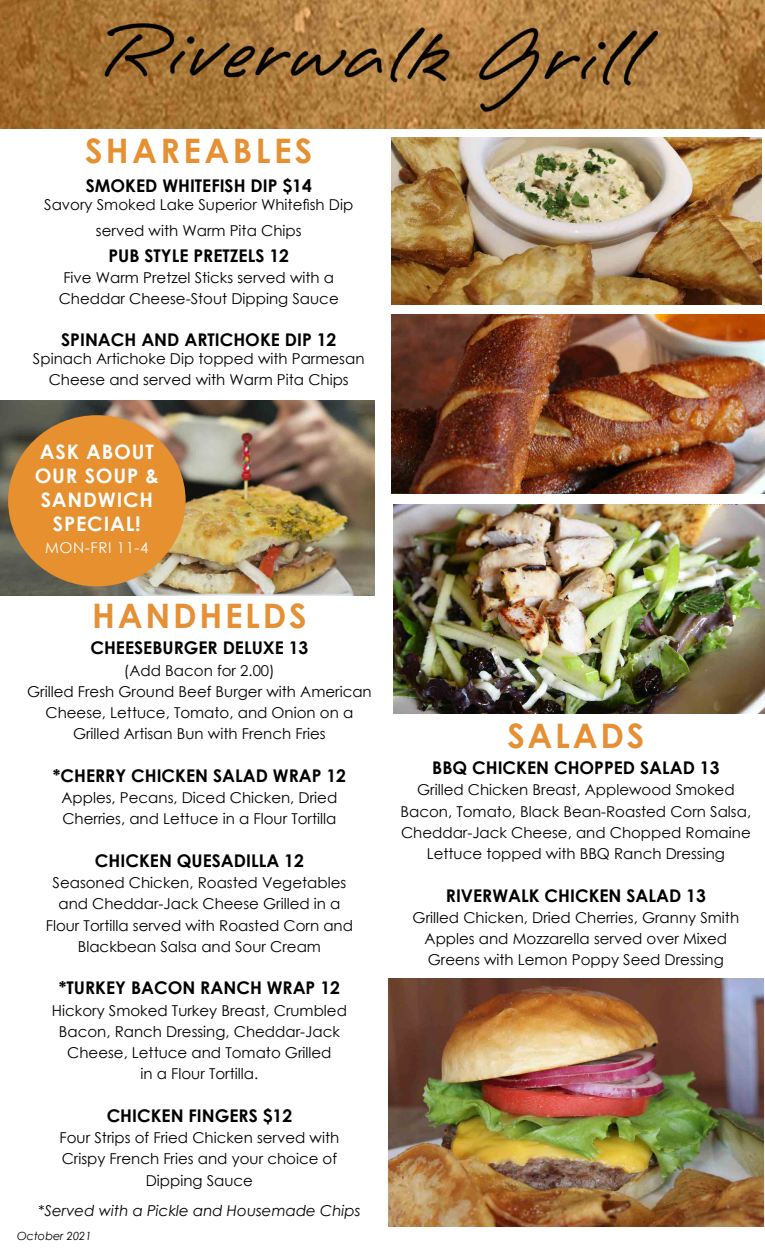
<style>
.page{position:relative;width:765px;height:1260px;background:#fff}
.page>*{position:absolute;margin:0;border:0;box-sizing:border-box;transform-origin:0 0}
.t1{font:700 33.75px "Century Gothic";letter-spacing:.08em;color:#e69036}
.t2{font:700 33.75px "Century Gothic";letter-spacing:.1em;color:#e69031}
.t3{font:700 20px/24px "Century Gothic";letter-spacing:.04em;color:#fff;text-align:center}
.t4{font:700 17.5px "Century Gothic";color:#000}
.t5{font:15px/21.2px "Century Gothic";color:#000;text-align:center}
.t6{font:italic 15px "Century Gothic";color:#000}
.t7{font:15px "Century Gothic";letter-spacing:.04em;color:#fff}
.t8{font:italic 11.25px "Century Gothic";color:#000}
</style>
<div class="page">
<img style="left:0;top:1px;width:765px;height:128px">
<img style="left:392px;top:315px;width:373px;height:179px">
<img style="left:393px;top:504px;width:372px;height:210px">
<img style="left:389px;top:979px;width:374px;height:247px">
<img style="left:391px;top:138px;width:371px;height:166px">
<img style="left:0;top:400px;width:375px;height:195px">
<div style="left:8px;top:415px;width:178px;height:171px;background:#e6902f;border-radius:50%"></div>
<h1 class="t2" style="left:85px;top:125px;width:229px">SHAREABLES</h1>
<p class="t4" style="left:86px;top:172px;width:228px">SMOKED WHITEFISH DIP $14</p>
<p class="t5" style="left:44px;top:191px;width:311px;line-height:26px">Savory Smoked Lake Superior Whitefish Dip served with Warm Pita Chips</p>
<p class="t4" style="left:108px;top:242px;width:182px">PUB STYLE PRETZELS 12</p>
<p class="t5" style="left:59px;top:266px;width:282px">Five Warm Pretzel Sticks served with a<br>Cheddar Cheese-Stout Dipping Sauce</p>
<p class="t4" style="left:61px;top:326px;width:277px">SPINACH AND ARTICHOKE DIP 12</p>
<p class="t5" style="left:33px;top:347px;width:333px">Spinach Artichoke Dip topped with Parmesan<br>Cheese and served with Warm Pita Chips</p>
<h2 class="t3" style="left:35px;top:438px;width:126px">ASK ABOUT<br>OUR SOUP &amp;<br>SANDWICH<br>SPECIAL!</h2>
<p class="t7" style="left:45px;top:537px;width:105px">MON-FRI 11-4</p>
<h1 class="t1" style="left:92px;top:590px;width:216px">HANDHELDS</h1>
<p class="t4" style="left:90px;top:635px;width:220px">CHEESEBURGER DELUXE 13</p>
<p class="t5" style="left:27px;top:659px;width:346px">(Add Bacon for 2.00)<br>Grilled Fresh Ground Beef Burger with American Cheese, Lettuce, Tomato, and Onion on a Grilled Artisan Bun with French Fries</p>
<p class="t4" style="left:53px;top:762px;width:295px">*CHERRY CHICKEN SALAD WRAP 12</p>
<p class="t5" style="left:62px;top:787px;width:277px;text-align:left">Apples, Pecans, Diced Chicken, Dried<br>Cherries, and Lettuce in a Flour Tortilla</p>
<p class="t4" style="left:95px;top:847px;width:210px">CHICKEN QUESADILLA 12</p>
<p class="t5" style="left:46px;top:872px;width:309px">Seasoned Chicken, Roasted Vegetables and Cheddar-Jack Cheese Grilled in a Flour Tortilla served with Roasted Corn and Blackbean Salsa and Sour Cream</p>
<p class="t4" style="left:59px;top:975px;width:283px">*TURKEY BACON RANCH WRAP 12</p>
<p class="t5" style="left:52px;top:999px;width:297px">Hickory Smoked Turkey Breast, Crumbled Bacon, Ranch Dressing, Cheddar-Jack Cheese, Lettuce and Tomato Grilled<br>in a Flour Tortilla.</p>
<p class="t4" style="left:107px;top:1102px;width:187px">CHICKEN FINGERS $12</p>
<p class="t5" style="left:60px;top:1127px;width:281px">Four Strips of Fried Chicken served with<br>Crispy French Fries and your choice of<br>Dipping Sauce</p>
<p class="t6" style="left:38px;top:1200px;width:324px">*Served with a Pickle and Housemade Chips</p>
<p class="t8" style="left:17px;top:1228px;width:76px">October 2021</p>
<h1 class="t1" style="left:507px;top:710px;width:139px">SALADS</h1>
<p class="t4" style="left:432px;top:754px;width:289px">BBQ CHICKEN CHOPPED SALAD 13</p>
<p class="t5" style="left:401px;top:779px;width:352px">Grilled Chicken Breast, Applewood Smoked Bacon, Tomato, Black Bean-Roasted Corn Salsa, Cheddar-Jack Cheese, and Chopped Romaine Lettuce topped with BBQ Ranch Dressing</p>
<p class="t4" style="left:446px;top:882px;width:262px">RIVERWALK CHICKEN SALAD 13</p>
<p class="t5" style="left:413px;top:907px;width:328px">Grilled Chicken, Dried Cherries, Granny Smith<br>Apples and Mozzarella served over Mixed<br>Greens with Lemon Poppy Seed Dressing</p>
</div>
